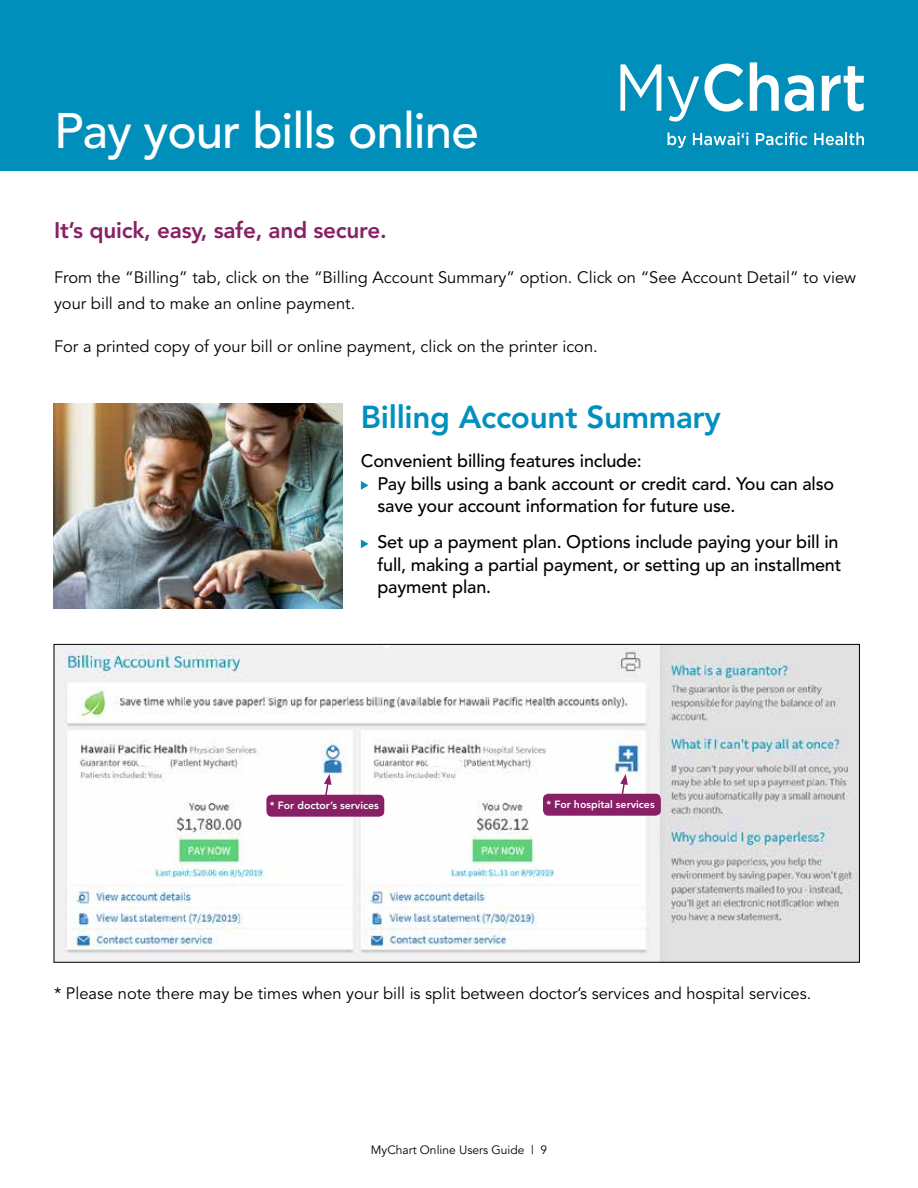
<style>
.page{position:relative;width:918px;height:1188px;background:#fff}
.page>*{position:absolute;margin:0;border:0;box-sizing:border-box;transform-origin:0 0}
.t1{font:500 49.5px "Avenir";letter-spacing:-.02em;color:#fff}
.t2{font:800 31.5px "Avenir";letter-spacing:-.01em;color:#0090bf}
.t3{font:800 22.5px "Avenir";letter-spacing:-.01em;color:#882065}
.t4{font:500 18px/22.5px "Avenir";letter-spacing:-.01em;color:#000}
.t5{font:16.5px/25.8px "Avenir";color:#000}
.t6{font:12px "Avenir";color:#000}
.t7{font:800 10.5px "Avenir";color:#fff}
</style>
<div class="page">
<div style="left:0;top:0;width:918px;height:171px;background:#008fba"></div>
<svg style="left:668px;top:132px;width:18px;height:16px"></svg>
<svg style="left:693px;top:133px;width:55px;height:12px"></svg>
<svg style="left:756px;top:132px;width:51px;height:13px"></svg>
<svg style="left:814px;top:132px;width:50px;height:13px"></svg>
<svg style="left:620px;top:64px;width:41px;height:47px"></svg>
<svg style="left:667px;top:64px;width:77px;height:58px"></svg>
<svg style="left:750px;top:62px;width:29px;height:49px"></svg>
<svg style="left:785px;top:75px;width:29px;height:36px"></svg>
<svg style="left:822px;top:66px;width:42px;height:45px"></svg>
<svg style="left:361px;top:481px;width:7px;height:9px"></svg>
<svg style="left:361px;top:540px;width:7px;height:8px"></svg>
<img style="left:56px;top:646px;width:802px;height:315px">
<img style="left:54px;top:403px;width:289px;height:205px">
<svg style="left:324px;top:774px;width:8px;height:21px"></svg>
<svg style="left:620px;top:774px;width:8px;height:20px"></svg>
<div style="left:266px;top:795px;width:118px;height:22px;background:#882065;border-radius:5px"></div>
<div style="left:543px;top:794px;width:118px;height:22px;background:#882065;border-radius:5px"></div>
<h1 class="t1" style="left:54px;top:102px;width:426px">Pay your bills online</h1>
<h3 class="t3" style="left:54px;top:217px;width:334px">It’s quick, easy, safe, and secure.</h3>
<p class="t5" style="left:54px;top:265px;width:804px">From the “Billing” tab, click on the “Billing Account Summary” option. Click on “See Account Detail” to view your bill and to make an online payment.</p>
<p class="t5" style="left:54px;top:334px;width:545px">For a printed copy of your bill or online payment, click on the printer icon.</p>
<h2 class="t2" style="left:361px;top:399px;width:362px">Billing Account Summary</h2>
<p class="t4" style="left:377px;top:450px;width:458px;text-indent:-16px">Convenient billing features include:<br>Pay bills using a bank account or credit card. You can also save your account information for future use.</p>
<p class="t4" style="left:377px;top:531px;width:466px;text-indent:-9px">Set up a payment plan. Options include paying your bill in full, making a partial payment, or setting up an installment payment plan.</p>
<p class="t7" style="left:270px;top:799px;width:111px">* For doctor’s services</p>
<p class="t7" style="left:546px;top:798px;width:110px">* For hospital services</p>
<p class="t5" style="left:54px;top:981px;width:759px">* Please note there may be times when your bill is split between doctor’s services and hospital services.</p>
<p class="t6" style="left:371px;top:1143px;width:178px">MyChart Online Users Guide | 9</p>
</div>
